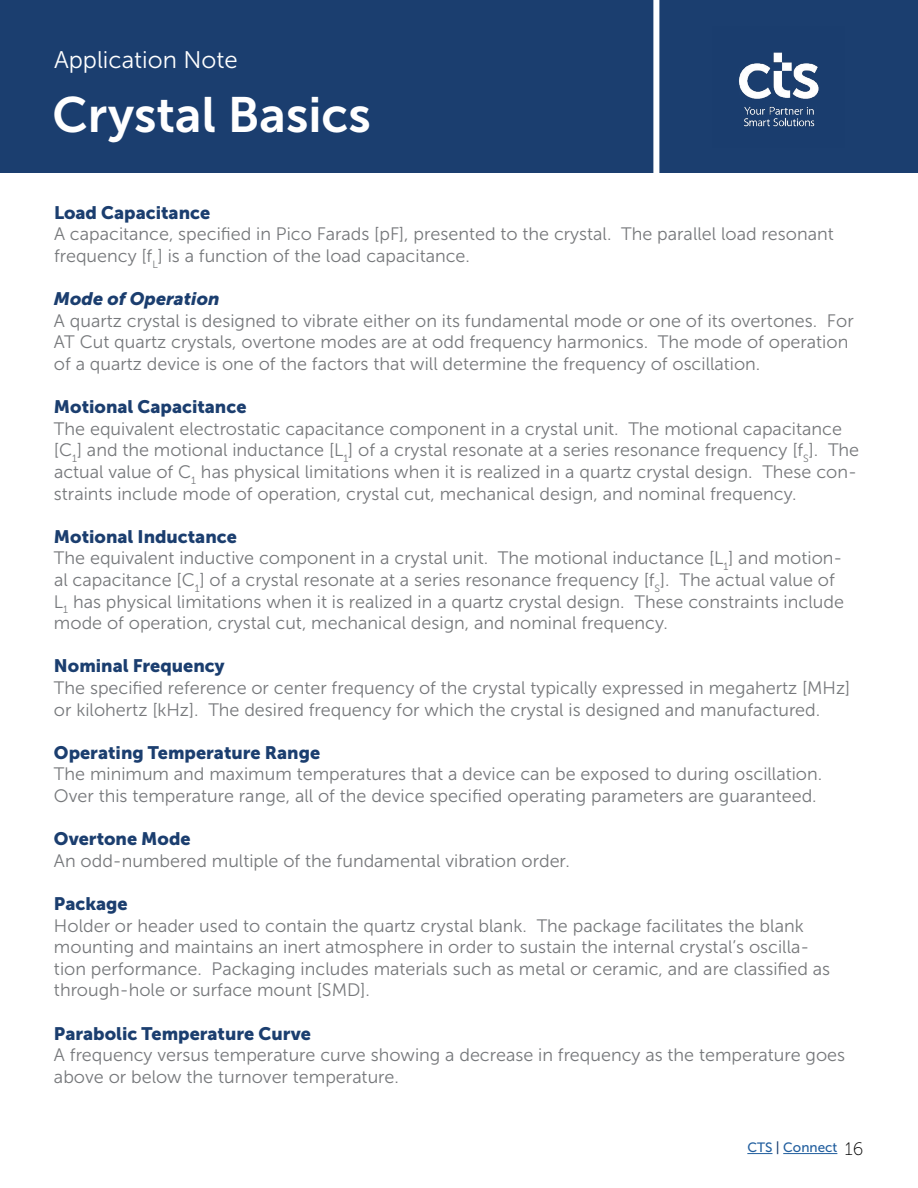
<style>
.page{position:relative;width:918px;height:1188px;background:#fff}
.page>*{position:absolute;margin:0;border:0;box-sizing:border-box;transform-origin:0 0}
.t1{font:49.5px "Museo Sans 700";color:#fff}
.t2{font:24px "Museo Sans 300";color:#fff}
.t3{font:18px/21.6px "Museo Sans 300";color:#76787b}
.t4{font:18px "Museo Sans 900";color:#1b3e6f}
.t5{font:italic 18px "Museo Sans 900";color:#1b3e6f}
.t6{font:13.5px "Museo Sans 500";color:#215e9e}
.s1{color:#1b3e6f}
.s2{font-family:"Museo Sans 100";font-size:18px;color:#000}
</style>
<div class="page">
<svg style="left:747px;top:1153px;width:25px;height:1px"></svg>
<hr style="left:783px;top:1153px;width:54px;height:1px;background:#215e9e">
<div style="left:0;top:0;width:918px;height:173px;background:#1b3e6f"></div>
<div style="left:653px;top:0;width:6px;height:173px;background:#fff"></div>
<img style="left:739px;top:52px;width:80px;height:75px">
<h2 class="t2" style="left:54px;top:46px;width:185px">Application Note</h2>
<h1 class="t1" style="left:52px;top:88px;width:320px">Crystal Basics</h1>
<p class="t4" style="left:54px;top:202px;width:158px">Load Capacitance</p>
<p class="t3" style="left:54px;top:223px;width:781px">A capacitance, specified in Pico Farads [pF], presented to the crystal. The parallel load resonant frequency [f<sub>L</sub>] is a function of the load capacitance.</p>
<p class="t5" style="left:54px;top:289px;width:167px">Mode of Operation</p>
<p class="t3" style="left:54px;top:310px;width:801px">A quartz crystal is designed to vibrate either on its fundamental mode or one of its overtones. For<br>AT Cut quartz crystals, overtone modes are at odd frequency harmonics. The mode of operation of a quartz device is one of the factors that will determine the frequency of oscillation.</p>
<p class="t4" style="left:54px;top:397px;width:194px">Motional Capacitance</p>
<p class="t3" style="left:54px;top:418px;width:807px">The equivalent electrostatic capacitance component in a crystal unit. The motional capacitance [C<sub>1</sub>] and the motional inductance [L<sub>1</sub>] of a crystal resonate at a series resonance frequency [f<sub>S</sub>]. The actual value of C<sub>1</sub> has physical limitations when it is realized in a quartz crystal design. These con&shy;straints include mode of operation, crystal cut, mechanical design, and nominal frequency.</p>
<p class="t4" style="left:54px;top:526px;width:184px">Motional Inductance</p>
<p class="t3" style="left:54px;top:547px;width:791px">The equivalent inductive component in a crystal unit. The motional inductance [L<sub>1</sub>] and motion&shy;al capacitance [C<sub>1</sub>] of a crystal resonate at a series resonance frequency [f<sub>S</sub>]. The actual value of L<sub>1</sub> has physical limitations when it is realized in a quartz crystal design. These constraints include mode of operation, crystal cut, mechanical design, and nominal frequency.</p>
<p class="t4" style="left:54px;top:656px;width:172px">Nominal Frequency</p>
<p class="t3" style="left:54px;top:677px;width:798px">The specified reference or center frequency of the crystal typically expressed in megahertz [MHz] or kilohertz [kHz]. The desired frequency for which the crystal is designed and manufactured.</p>
<p class="t4" style="left:54px;top:742px;width:268px">Operating Temperature Range</p>
<p class="t3" style="left:54px;top:763px;width:770px">The minimum and maximum temperatures that a device can be exposed to during oscillation.<br>Over this temperature range, all of the device specified operating parameters are guaranteed.</p>
<p class="t4" style="left:54px;top:829px;width:138px">Overtone Mode</p>
<p class="t3" style="left:54px;top:850px;width:517px">An odd-numbered multiple of the fundamental vibration order.</p>
<p class="t4" style="left:54px;top:893px;width:75px">Package</p>
<p class="t3" style="left:54px;top:915px;width:778px">Holder or header used to contain the quartz crystal blank. The package facilitates the blank mounting and maintains an inert atmosphere in order to sustain the internal crystal’s oscilla&shy;tion performance. Packaging includes materials such as metal or ceramic, and are classified as through-hole or surface mount [SMD].</p>
<p class="t4" style="left:54px;top:1023px;width:258px">Parabolic Temperature Curve</p>
<p class="t3" style="left:54px;top:1044px;width:793px">A frequency versus temperature curve showing a decrease in frequency as the temperature goes above or below the turnover temperature.</p>
<p class="t6" style="left:747px;top:1140px;width:118px">CTS <span class="s1">|</span> Connect <span class="s2">16</span></p>
</div>
